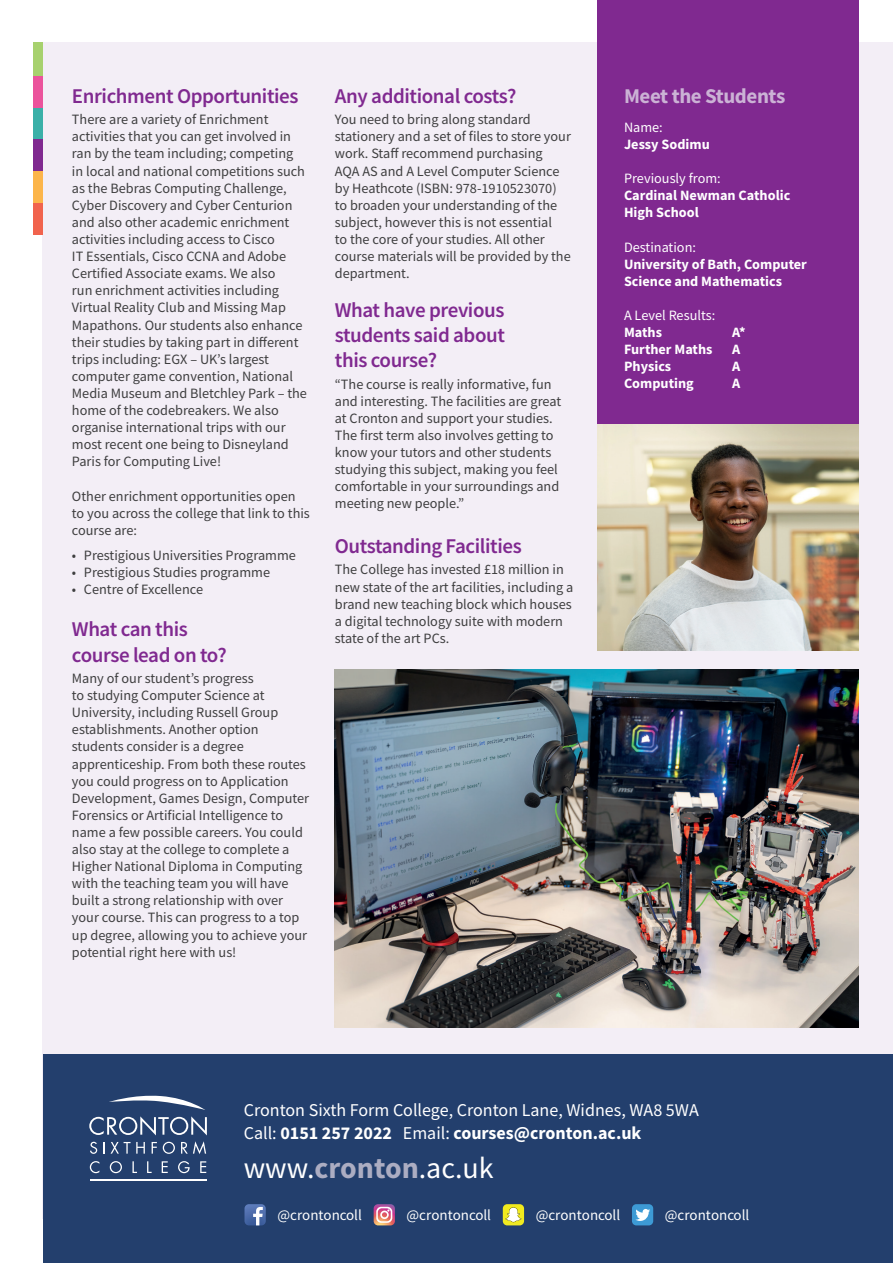
<style>
.page{position:relative;width:893px;height:1263px;background:#fff}
.page>*{position:absolute;margin:0;border:0;box-sizing:border-box;transform-origin:0 0}
.t1{font:30px "Source Sans Pro";color:#fff}
.t2{font:600 21px/25.2px "Source Sans Pro";letter-spacing:-.02em;color:#802990}
.t3{font:700 21px "Source Sans Pro";letter-spacing:-.02em;color:#cbb2d5}
.t4{font:18px "Source Sans Pro";color:#fff}
.t5{font:700 18px "Source Sans Pro";color:#fff}
.t6{font:15px "Source Sans Pro";color:#fff}
.t7{font:14.25px/17.1px "Source Sans Pro";color:#3e3e3f}
.t8{font:700 14.25px/17.1px "Source Sans Pro";color:#fff}
.t9{font:14.25px "Source Sans Pro";color:#fff}
.s1{font-weight:400}
.s2{font-weight:700;color:#acadc2}
</style>
<div class="page">
<div style="left:43px;top:43px;width:850px;height:1176px;background:#f3eef6"></div>
<div style="left:44px;top:1054px;width:849px;height:209px;background:#233f6d"></div>
<div style="left:33px;top:202px;width:10px;height:33px;background:#f1634d"></div>
<div style="left:33px;top:171px;width:10px;height:31px;background:#fcb54a"></div>
<div style="left:33px;top:139px;width:10px;height:32px;background:#802990"></div>
<div style="left:33px;top:108px;width:10px;height:31px;background:#3ab0a8"></div>
<div style="left:33px;top:76px;width:10px;height:32px;background:#eb539c"></div>
<div style="left:33px;top:43px;width:10px;height:33px;background:#a7d16e"></div>
<div style="left:597px;top:0;width:262px;height:570px;background:#802990"></div>
<svg style="left:89px;top:1116px;width:118px;height:19px"></svg>
<svg style="left:90px;top:1142px;width:7px;height:12px"></svg>
<svg style="left:103px;top:1142px;width:2px;height:11px"></svg>
<svg style="left:111px;top:1142px;width:34px;height:11px"></svg>
<svg style="left:152px;top:1142px;width:5px;height:11px"></svg>
<svg style="left:163px;top:1142px;width:12px;height:12px"></svg>
<svg style="left:181px;top:1141px;width:25px;height:13px"></svg>
<svg style="left:90px;top:1161px;width:9px;height:12px"></svg>
<svg style="left:110px;top:1161px;width:12px;height:12px"></svg>
<svg style="left:132px;top:1161px;width:5px;height:12px"></svg>
<svg style="left:147px;top:1161px;width:5px;height:12px"></svg>
<svg style="left:162px;top:1161px;width:6px;height:12px"></svg>
<svg style="left:178px;top:1161px;width:12px;height:12px"></svg>
<svg style="left:200px;top:1161px;width:6px;height:12px"></svg>
<hr style="left:90px;top:1179px;width:116px;height:2px;background:#fff">
<svg style="left:109px;top:1096px;width:96px;height:14px"></svg>
<svg style="left:244px;top:1204px;width:22px;height:21px"></svg>
<svg style="left:374px;top:1204px;width:21px;height:21px"></svg>
<svg style="left:503px;top:1204px;width:21px;height:21px"></svg>
<div style="left:632px;top:1204px;width:21px;height:21px;background:#3d9ad5;border-radius:4px"></div>
<svg style="left:635px;top:1209px;width:15px;height:12px"></svg>
<img style="left:597px;top:424px;width:262px;height:227px">
<img style="left:335px;top:669px;width:524px;height:359px">
<p class="t2" style="left:72px;top:83px;width:228px">Enrichment Opportunities</p>
<p class="t7" style="left:72px;top:111px;width:237px">There are a variety of Enrichment activities that you can get involved in ran by the team including; competing in local and national competitions such as the Bebras Computing Challenge, Cyber Discovery and Cyber Centurion and also other academic enrichment activities including access to Cisco<br>IT Essentials, Cisco CCNA and Adobe Certified Associate exams. We also<br>run enrichment activities including Virtual Reality Club and Missing Map Mapathons. Our students also enhance their studies by taking part in different trips including: EGX – UK’s largest computer game convention, National Media Museum and Bletchley Park – the home of the codebreakers. We also organise international trips with our most recent one being to Disneyland Paris for Computing Live!</p>
<p class="t7" style="left:72px;top:487px;width:239px">Other enrichment opportunities open to you across the college that link to this course are:</p>
<p class="t7" style="left:72px;top:547px;width:225px">• Prestigious Universities Programme</p>
<p class="t7" style="left:72px;top:564px;width:200px">• Prestigious Studies programme</p>
<p class="t7" style="left:72px;top:581px;width:133px">• Centre of Excellence</p>
<p class="t2" style="left:72px;top:617px;width:156px">What can this course lead on to?</p>
<p class="t7" style="left:72px;top:670px;width:239px">Many of our student’s progress<br>to studying Computer Science at University, including Russell Group establishments. Another option students consider is a degree apprenticeship. From both these routes you could progress on to Application Development, Games Design, Computer Forensics or Artificial Intelligence to name a few possible careers. You could also stay at the college to complete a Higher National Diploma in Computing with the teaching team you will have built a strong relationship with over your course. This can progress to a top up degree, allowing you to achieve your potential right here with us!</p>
<p class="t2" style="left:335px;top:83px;width:183px">Any additional costs?</p>
<p class="t7" style="left:335px;top:111px;width:238px">You need to bring along standard stationery and a set of files to store your work. Staff recommend purchasing AQA AS and A Level Computer Science by Heathcote (ISBN: 978-1910523070) to broaden your understanding of the subject, however this is not essential<br>to the core of your studies. All other course materials will be provided by the department.</p>
<p class="t2" style="left:335px;top:297px;width:172px;text-align:justify">What have previous students said about this course?</p>
<p class="t7" style="left:335px;top:375px;width:228px">“The course is really informative, fun and interesting. The facilities are great at Cronton and support your studies.<br>The first term also involves getting to know your tutors and other students studying this subject, making you feel comfortable in your surroundings and meeting new people.”</p>
<p class="t2" style="left:335px;top:533px;width:188px">Outstanding Facilities</p>
<p class="t7" style="left:335px;top:561px;width:240px">The College has invested £18 million in new state of the art facilities, including a brand new teaching block which houses a digital technology suite with modern state of the art PCs.</p>
<p class="t3" style="left:624px;top:82px;width:163px">Meet the Students</p>
<p class="t9" style="left:624px;top:118px;width:40px">Name:</p>
<p class="t8" style="left:624px;top:135px;width:87px">Jessy Sodimu</p>
<p class="t9" style="left:624px;top:169px;width:98px">Previously from:</p>
<p class="t8" style="left:624px;top:187px;width:168px">Cardinal Newman Catholic</p>
<p class="t8" style="left:624px;top:204px;width:76px">High School</p>
<p class="t9" style="left:624px;top:238px;width:74px">Destination:</p>
<p class="t8" style="left:624px;top:255px;width:184px">University of Bath, Computer<br>Science and Mathematics</p>
<p class="t9" style="left:624px;top:306px;width:93px">A Level Results:</p>
<p class="t8" style="left:624px;top:324px;width:40px">Maths</p>
<p class="t8" style="left:732px;top:324px;width:15px">A*</p>
<p class="t8" style="left:624px;top:341px;width:90px">Further Maths</p>
<p class="t8" style="left:732px;top:341px;width:10px">A</p>
<p class="t8" style="left:624px;top:358px;width:49px">Physics</p>
<p class="t8" style="left:732px;top:358px;width:10px">A</p>
<p class="t8" style="left:624px;top:375px;width:71px">Computing</p>
<p class="t8" style="left:732px;top:375px;width:10px">A</p>
<p class="t4" style="left:244px;top:1099px;width:457px">Cronton Sixth Form College, Cronton Lane, Widnes, WA8 5WA</p>
<p class="t5" style="left:244px;top:1121px;width:399px"><span class="s1">Call:</span> 0151 257 2022 <span class="s1">Email:</span> courses@cronton.ac.uk</p>
<p class="t1" style="left:244px;top:1149px;width:251px">www.<span class="s2">cronton</span>.ac.uk</p>
<p class="t6" style="left:277px;top:1206px;width:86px">@crontoncoll</p>
<p class="t6" style="left:407px;top:1206px;width:86px">@crontoncoll</p>
<p class="t6" style="left:536px;top:1206px;width:86px">@crontoncoll</p>
<p class="t6" style="left:665px;top:1206px;width:86px">@crontoncoll</p>
</div>
